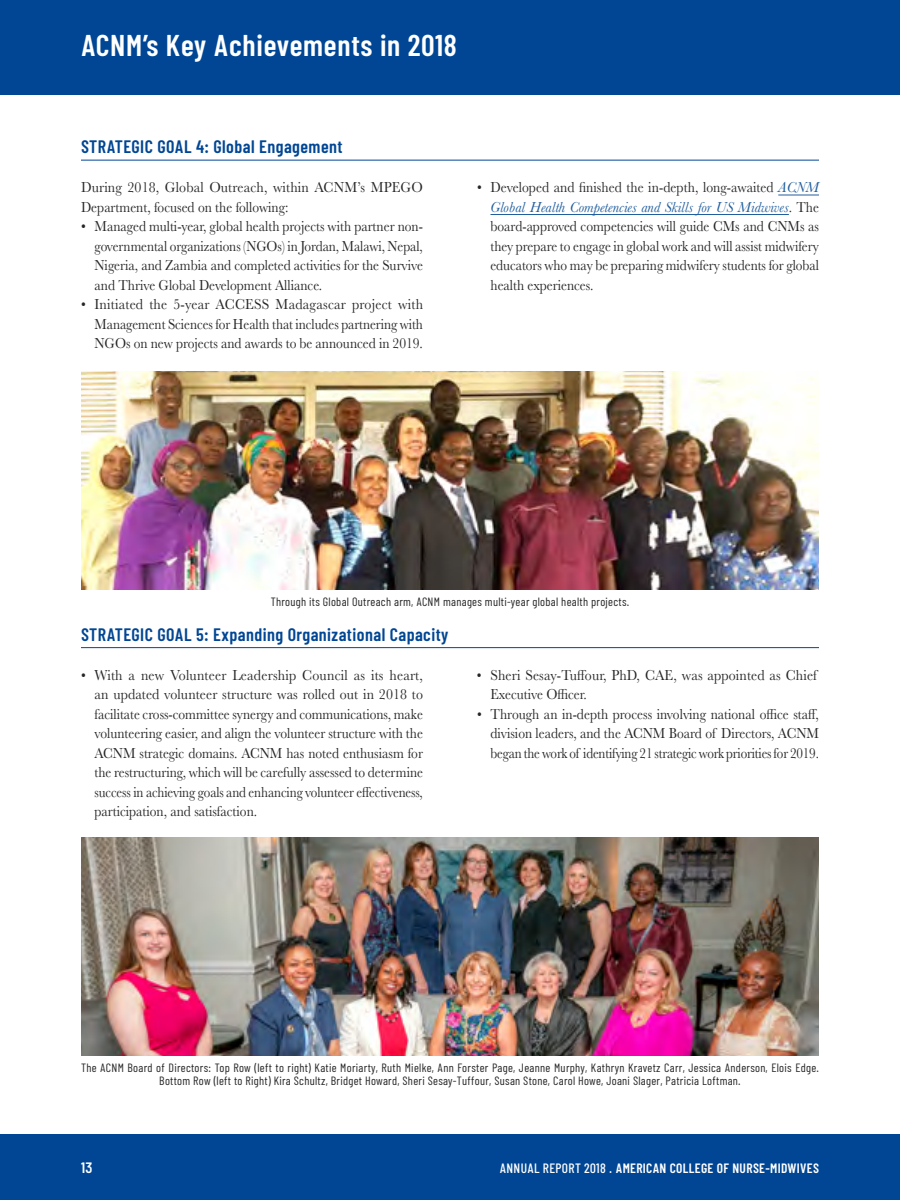
<style>
.page{position:relative;width:900px;height:1200px;background:#fff}
.page>*{position:absolute;margin:0;border:0;box-sizing:border-box;transform-origin:0 0}
.t1{font:600 30px "Barlow Condensed";letter-spacing:.025em;color:#fff}
.t2{font:600 18px "Barlow Condensed";letter-spacing:.025em;color:#004694}
.t3{font:15px/19.5px "Baskerville";color:#262626;text-align:justify;scale:.9 1}
.t4{font:15px/19.5px "Baskerville";color:#262626;scale:.93 1}
.t5{font:600 15px "Barlow Condensed";color:#fff}
.t6{font:600 13.5px "Barlow Condensed";letter-spacing:.025em;color:#fff}
.t7{font:12px/13.5px "Barlow Condensed";letter-spacing:.025em;color:#262626;text-align:center}
.s1{font-style:italic;color:#215e9e}
.s2{font-weight:500}
</style>
<div class="page">
<div style="left:0;top:1134px;width:900px;height:66px;background:#004694"></div>
<div style="left:0;top:0;width:900px;height:94px;background:#004694"></div>
<hr style="left:81px;top:160px;width:738px;height:1px;background:#004694">
<hr style="left:778px;top:195px;width:41px;height:1px;background:#215e9e">
<hr style="left:490px;top:214px;width:299px;height:1px;background:#215e9e">
<hr style="left:81px;top:647px;width:738px;height:1px;background:#004694">
<img style="left:81px;top:371px;width:738px;height:219px">
<img style="left:81px;top:837px;width:738px;height:219px">
<h1 class="t1" style="left:81px;top:26px;width:377px">ACNM’s Key Achievements in 2018</h1>
<p class="t2" style="left:81px;top:135px;width:263px">STRATEGIC GOAL 4: Global Engagement</p>
<p class="t4" style="left:81px;top:178px;width:369px">During 2018, Global Outreach, within ACNM’s MPEGO<br>Department, focused on the following:</p>
<p class="t3" style="left:94px;top:217px;width:367px;text-indent:-14px">• Managed multi-year, global health projects with partner non&shy;governmental organizations (NGOs) in Jordan, Malawi, Nepal, Nigeria, and Zambia and completed activities for the Survive and Thrive Global Development Alliance.</p>
<p class="t3" style="left:94px;top:295px;width:367px;text-indent:-14px">• Initiated the 5-year ACCESS Madagascar project with Management Sciences for Health that includes partnering with NGOs on new projects and awards to be announced in 2019.</p>
<p class="t3" style="left:490px;top:178px;width:367px;text-indent:-14px">• Developed and finished the in-depth, long-awaited <span class="s1">ACNM Global Health Competencies and Skills for US Midwives</span>. The board-approved competencies will guide CMs and CNMs as they prepare to engage in global work and will assist midwifery educators who may be preparing midwifery students for global health experiences.</p>
<p class="t7" style="left:271px;top:595px;width:360px">Through its Global Outreach arm, ACNM manages multi-year global health projects.</p>
<p class="t2" style="left:81px;top:623px;width:369px">STRATEGIC GOAL 5: Expanding Organizational Capacity</p>
<p class="t3" style="left:94px;top:665px;width:367px;text-indent:-14px">• With a new Volunteer Leadership Council as its heart, an updated volunteer structure was rolled out in 2018 to facilitate cross-committee synergy and communications, make volunteering easier, and align the volunteer structure with the ACNM strategic domains. ACNM has noted enthusiasm for the restructuring, which will be carefully assessed to determine success in achieving goals and enhancing volunteer effectiveness, participation, and satisfaction.</p>
<p class="t3" style="left:490px;top:665px;width:364px;text-indent:-14px">• Sheri Sesay-Tuffour, PhD, CAE, was appointed as Chief<br>Executive Officer.</p>
<p class="t3" style="left:490px;top:704px;width:367px;text-indent:-14px">• Through an in-depth process involving national office staff, division leaders, and the ACNM Board of Directors, ACNM began the work of identifying 21 strategic work priorities for 2019.</p>
<p class="t7" style="left:81px;top:1060px;width:740px">The ACNM Board of Directors: Top Row (left to right) Katie Moriarty, Ruth Mielke, Ann Forster Page, Jeanne Murphy, Kathryn Kravetz Carr, Jessica Anderson, Elois Edge.<br>Bottom Row (left to Right) Kira Schultz, Bridget Howard, Sheri Sesay-Tuffour, Susan Stone, Carol Howe, Joani Slager, Patricia Loftman.</p>
<p class="t5" style="left:81px;top:1159px;width:13px">13</p>
<p class="t6" style="left:500px;top:1160px;width:321px"><span class="s2">ANNUAL REPORT 2018 .</span> AMERICAN COLLEGE OF NURSE-MIDWIVES</p>
</div>
